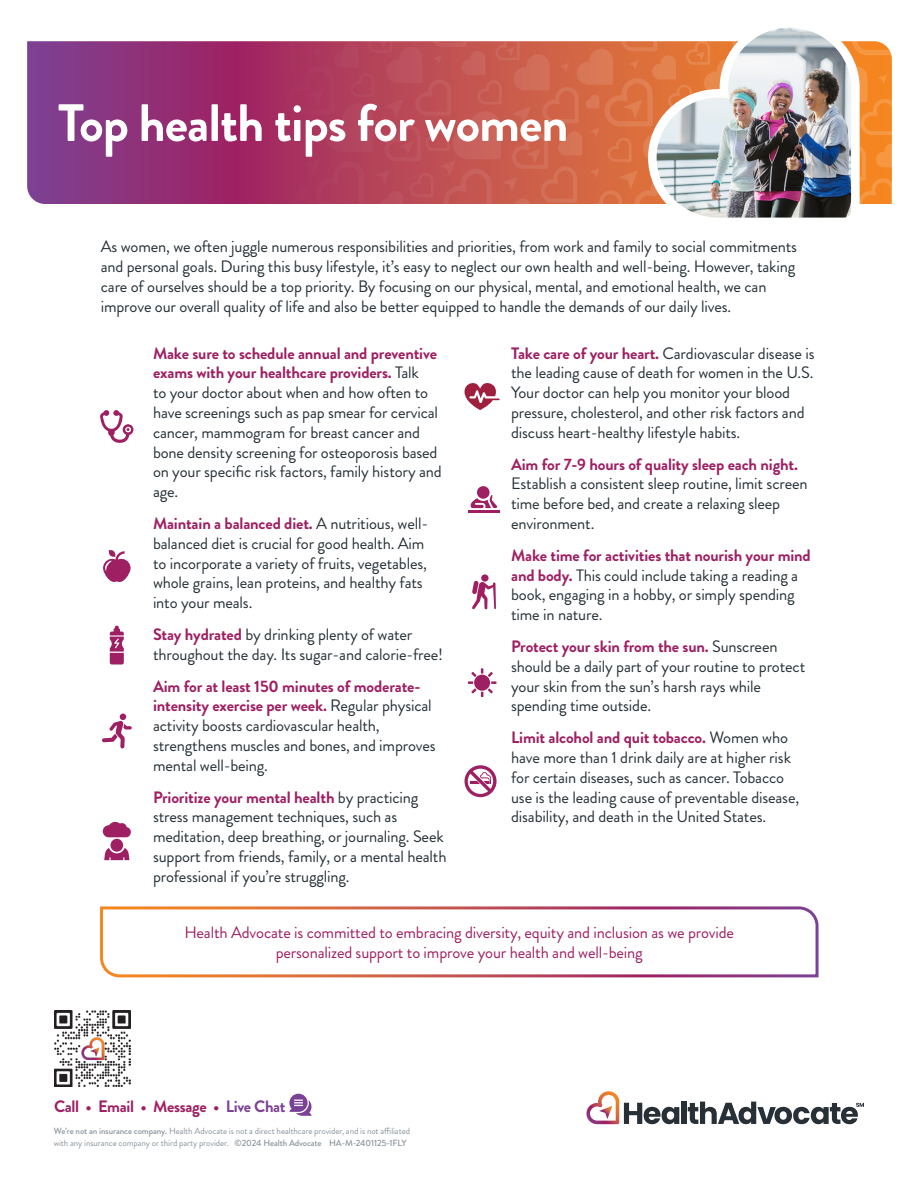
<style>
.page{position:relative;width:918px;height:1188px;background:#fff}
.page>*{position:absolute;margin:0;border:0;box-sizing:border-box;transform-origin:0 0}
.t1{font:700 52.5px "Brandon Grotesque";letter-spacing:-.02em;color:#fff}
.t2{font:16.5px/19.8px "Brandon Grotesque";letter-spacing:-.01em;color:#273137}
.t3{font:16.5px/19.8px "Brandon Grotesque";letter-spacing:-.01em;color:#9e2063;text-align:center}
.t4{font:700 16.5px "Brandon Grotesque";letter-spacing:-.01em;color:#9e2063}
.t5{font:9px/12px "Brandon Grotesque";letter-spacing:-.01em;color:#89949b}
.s1{font-weight:700;color:#9e2063}
.s2{color:#7b4196}
.s3{font-weight:500}
</style>
<div class="page">
<img style="left:54px;top:1010px;width:76px;height:76px">
<svg style="left:289px;top:1094px;width:23px;height:22px"></svg>
<svg style="left:586px;top:1091px;width:93px;height:33px"></svg>
<div style="left:681px;top:1102px;width:5px;height:22px;background:#273036"></div>
<svg style="left:688px;top:1102px;width:176px;height:22px"></svg>
<svg style="left:27px;top:41px;width:232px;height:163px;background:#8f3179"></svg>
<svg style="left:259px;top:41px;width:633px;height:163px;background:#c45651"></svg>
<img style="left:644px;top:27px;width:220px;height:191px">
<svg style="left:100px;top:410px;width:33px;height:33px"></svg>
<svg style="left:103px;top:550px;width:27px;height:32px"></svg>
<svg style="left:110px;top:626px;width:14px;height:38px"></svg>
<div style="left:120px;top:713px;width:6px;height:7px;background:#9e2063;border-radius:50%"></div>
<svg style="left:102px;top:721px;width:30px;height:27px"></svg>
<svg style="left:104px;top:848px;width:25px;height:12px"></svg>
<div style="left:111px;top:839px;width:12px;height:13px;background:#9e2063;border-radius:50%"></div>
<svg style="left:103px;top:822px;width:28px;height:15px"></svg>
<hr style="left:468px;top:510px;width:32px;height:3px;background:#9e2063">
<div style="left:477px;top:486px;width:13px;height:13px;background:#9e2063;border-radius:50%"></div>
<svg style="left:471px;top:495px;width:26px;height:13px"></svg>
<div style="left:481px;top:574px;width:8px;height:8px;background:#9e2063;border-radius:50%"></div>
<svg style="left:472px;top:581px;width:24px;height:28px"></svg>
<svg style="left:468px;top:668px;width:28px;height:29px"></svg>
<svg style="left:464px;top:765px;width:32px;height:32px"></svg>
<svg style="left:100px;top:906px;width:719px;height:72px"></svg>
<svg style="left:465px;top:383px;width:35px;height:27px"></svg>
<h1 class="t1" style="left:58px;top:86px;width:512px">Top health tips for women</h1>
<p class="t2" style="left:101px;top:237px;width:698px">As women, we often juggle numerous responsibilities and priorities, from work and family to social commitments and personal goals. During this busy lifestyle, it’s easy to neglect our own health and well-being. However, taking care of ourselves should be a top priority. By focusing on our physical, mental, and emotional health, we can improve our overall quality of life and also be better equipped to handle the demands of our daily lives.</p>
<p class="t2" style="left:153px;top:343px;width:290px"><span class="s1">Make sure to schedule annual and preventive exams with your healthcare providers.</span> Talk<br>to your doctor about when and how often to have screenings such as pap smear for cervical cancer, mammogram for breast cancer and bone density screening for osteoporosis based on your specific risk factors, family history and age.</p>
<p class="t2" style="left:153px;top:514px;width:277px"><span class="s1">Maintain a balanced diet.</span> A nutritious, well&shy;balanced diet is crucial for good health. Aim to incorporate a variety of fruits, vegetables, whole grains, lean proteins, and healthy fats into your meals.</p>
<p class="t2" style="left:153px;top:625px;width:292px"><span class="s1">Stay hydrated</span> by drinking plenty of water throughout the day. Its sugar-and calorie-free!</p>
<p class="t2" style="left:153px;top:676px;width:284px"><span class="s1">Aim for at least 150 minutes of moderate&shy;intensity exercise per week.</span> Regular physical activity boosts cardiovascular health, strengthens muscles and bones, and improves mental well-being.</p>
<p class="t2" style="left:153px;top:787px;width:295px"><span class="s1">Prioritize your mental health</span> by practicing stress management techniques, such as meditation, deep breathing, or journaling. Seek support from friends, family, or a mental health professional if you’re struggling.</p>
<p class="t2" style="left:511px;top:343px;width:305px"><span class="s1">Take care of your heart.</span> Cardiovascular disease is the leading cause of death for women in the U.S.<br>Your doctor can help you monitor your blood pressure, cholesterol, and other risk factors and discuss heart-healthy lifestyle habits.</p>
<p class="t4" style="left:511px;top:452px;width:288px">Aim for 7-9 hours of quality sleep each night.</p>
<p class="t2" style="left:511px;top:474px;width:298px">Establish a consistent sleep routine, limit screen time before bed, and create a relaxing sleep environment.</p>
<p class="t2" style="left:511px;top:545px;width:301px"><span class="s1">Make time for activities that nourish your mind and body.</span> This could include taking a reading a book, engaging in a hobby, or simply spending time in nature.</p>
<p class="t2" style="left:511px;top:637px;width:296px"><span class="s1">Protect your skin from the sun.</span> Sunscreen should be a daily part of your routine to protect your skin from the sun’s harsh rays while spending time outside.</p>
<p class="t2" style="left:511px;top:728px;width:290px"><span class="s1">Limit alcohol and quit tobacco.</span> Women who have more than 1 drink daily are at higher risk for certain diseases, such as cancer. Tobacco use is the leading cause of preventable disease, disability, and death in the United States.</p>
<p class="t3" style="left:184px;top:922px;width:551px">Health Advocate is committed to embracing diversity, equity and inclusion as we provide personalized support to improve your health and well-being</p>
<p class="t4" style="left:54px;top:1095px;width:233px">Call • Email • Message • <span class="s2">Live Chat</span></p>
<p class="t5" style="left:54px;top:1125px;width:358px"><span class="s3">We’re not an insurance company.</span> Health Advocate is not a direct healthcare provider, and is not affiliated with any insurance company or third party provider. <span class="s3">©2024 Health Advocate HA-M-2401125-1FLY</span></p>
</div>
